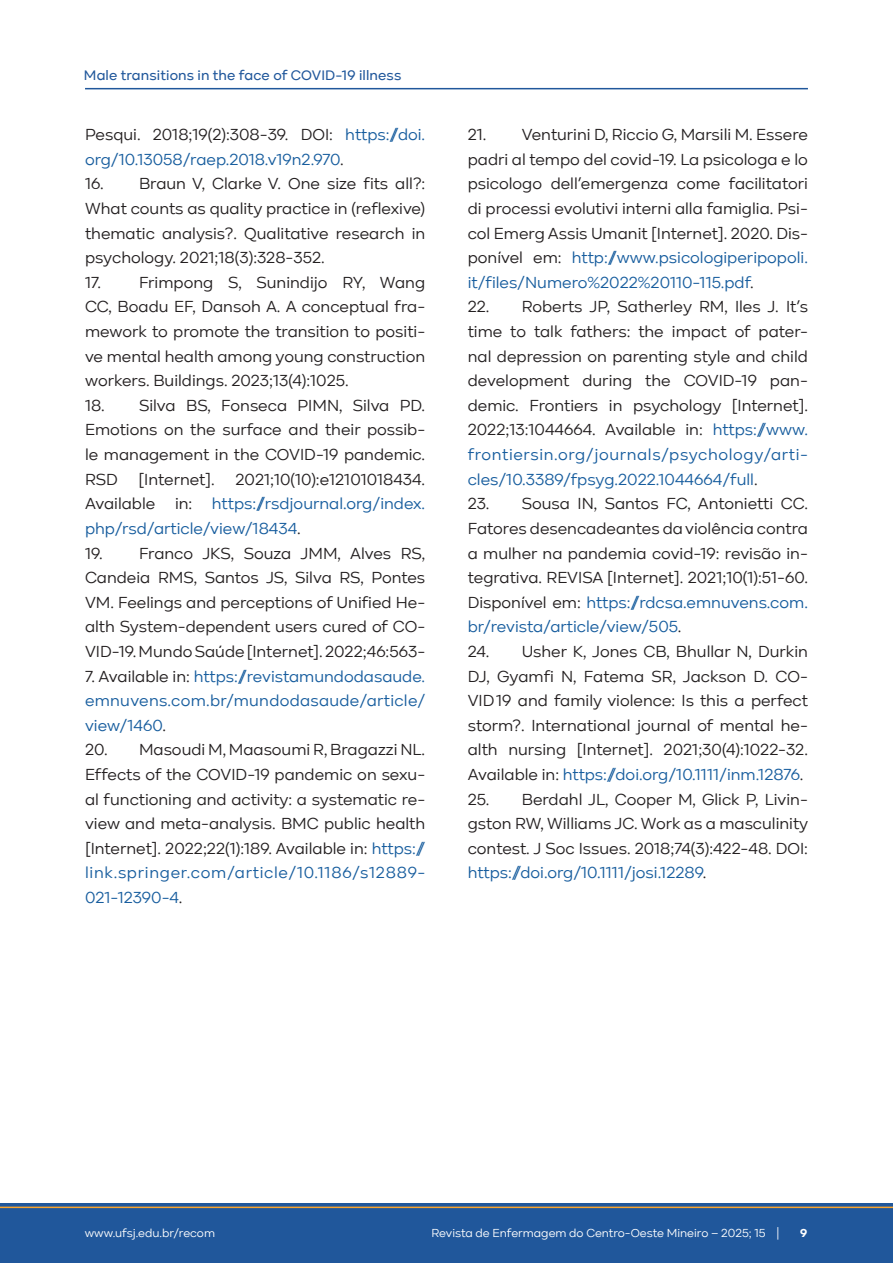
<style>
.page{position:relative;width:893px;height:1263px;background:#fff}
.page>*{position:absolute;margin:0;border:0;box-sizing:border-box;transform-origin:0 0}
.Texto_artigo{font:16.5px/24.6px "Kinetika";color:#231f20;text-align:justify}
.Texto_artigo-2{font:16.5px/24.6px "Kinetika";color:#175d9e;text-align:justify}
.t1{font:500 14.25px "Kinetika";letter-spacing:.01em;color:#20579b}
.t2{font:12px "Kinetika";color:#fff}
.t3{font:700 12px "Kinetika";color:#fff}
.s1{color:#231f20}
.s2{color:#175d9e}
</style>
<div class="page">
<div style="left:0;top:1203px;width:893px;height:60px;background:#20579b"></div>
<hr style="left:0;top:1206px;width:893px;height:2px;background:#f9a42e">
<hr style="left:85px;top:88px;width:723px;height:1px;background:#20579b">
<p class="t1" style="left:84px;top:67px;width:319px">Male transitions in the face of COVID-19 illness</p>
<p class="Texto_artigo-2" style="left:85px;top:122px;width:342px"><span class="s1">Pesqui. 2018;19(2):308-39. DOI:</span> https://doi. org/10.13058/raep.2018.v19n2.970<span class="s1">.</span></p>
<p class="Texto_artigo" style="left:85px;top:172px;width:342px">16. Braun V, Clarke V. One size fits all?:<br>What counts as quality practice in (reflexive) thematic analysis?. Qualitative research in psychology. 2021;18(3):328-352.</p>
<p class="Texto_artigo" style="left:85px;top:270px;width:342px">17. Frimpong S, Sunindijo RY, Wang CC, Boadu EF, Dansoh A. A conceptual fra&shy;mework to promote the transition to positi&shy;ve mental health among young construction workers. Buildings. 2023;13(4):1025.</p>
<p class="Texto_artigo" style="left:85px;top:393px;width:342px">18. Silva BS, Fonseca PIMN, Silva PD.<br>Emotions on the surface and their possib&shy;le management in the COVID-19 pandemic.<br>RSD</p>
<p class="Texto_artigo-2" style="left:85px;top:467px;width:342px;text-indent:150px"><span class="s1">2021;10(10):e12101018434.<br>Available in:</span> https://rsdjournal.org/index. php/rsd/article/view/18434<span class="s1">.</span></p>
<p class="Texto_artigo" style="left:85px;top:541px;width:342px">19. Franco JKS, Souza JMM, Alves RS, Candeia RMS, Santos JS, Silva RS, Pontes VM. Feelings and perceptions of Unified He&shy;alth System-dependent users cured of CO-VID-19. Mundo Saúde [Internet]. 2022;46:563-</p>
<p class="Texto_artigo-2" style="left:85px;top:664px;width:342px"><span class="s1">7. Available in:</span> https://revistamundodasaude. emnuvens.com.br/mundodasaude/article/ view/1460<span class="s1">.</span></p>
<p class="Texto_artigo" style="left:85px;top:737px;width:342px">20. Masoudi M, Maasoumi R, Bragazzi NL.<br>Effects of the COVID-19 pandemic on sexu&shy;al functioning and activity: a systematic re&shy;view and meta-analysis. BMC public health [Internet]. 2022;22(1):189. Available in: <span class="s2">https:// link.springer.com/article/10.1186/s12889- 021-12390-4</span>.</p>
<p class="Texto_artigo" style="left:139px;top:467px;width:78px">[Internet].</p>
<p class="Texto_artigo" style="left:468px;top:122px;width:342px">21. Venturini D, Riccio G, Marsili M. Essere padri al tempo del covid-19. La psicologa e lo psicologo dell’emergenza come facilitatori di processi evolutivi interni alla famiglia. Psi&shy;col Emerg Assis Umanit [Internet]. 2020. Dis&shy;ponível em: <span class="s2">http://www.psicologiperipopoli. it/files/Numero%2022%20110-115.pdf</span>.</p>
<p class="Texto_artigo" style="left:468px;top:295px;width:342px">22. Roberts JP, Satherley RM, Iles J. It’s time to talk fathers: the impact of pater&shy;nal depression on parenting style and child development during the COVID-19 pan&shy;demic. Frontiers in psychology [Internet].<br>2022;13:1044664. Available in: <span class="s2">https://www. frontiersin.org/journals/psychology/arti&shy;cles/10.3389/fpsyg.2022.1044664/full</span>.</p>
<p class="Texto_artigo" style="left:468px;top:491px;width:342px">23. Sousa IN, Santos FC, Antonietti CC.<br>Fatores desencadeantes da violência contra a mulher na pandemia covid-19: revisão in&shy;tegrativa. REVISA [Internet]. 2021;10(1):51-60.<br>Disponível em: <span class="s2">https://rdcsa.emnuvens.com. br/revista/article/view/505</span>.</p>
<p class="Texto_artigo" style="left:468px;top:639px;width:342px">24. Usher K, Jones CB, Bhullar N, Durkin DJ, Gyamfi N, Fatema SR, Jackson D. CO-VID‐19 and family violence: Is this a perfect storm?. International journal of mental he&shy;alth nursing [Internet]. 2021;30(4):1022-32.<br>Available in: <span class="s2">https://doi.org/10.1111/inm.12876</span>.</p>
<p class="Texto_artigo" style="left:468px;top:787px;width:342px">25. Berdahl JL, Cooper M, Glick P, Livin&shy;gston RW, Williams JC. Work as a masculinity contest. J Soc Issues. 2018;74(3):422-48. DOI: <span class="s2">https://doi.org/10.1111/josi.12289</span>.</p>
<p class="t2" style="left:85px;top:1226px;width:132px">www.ufsj.edu.br/recom</p>
<p class="t2" style="left:431px;top:1226px;width:349px">Revista de Enfermagem do Centro-Oeste Mineiro – 2025; 15 |</p>
<p class="t3" style="left:800px;top:1226px;width:9px">9</p>
</div>
